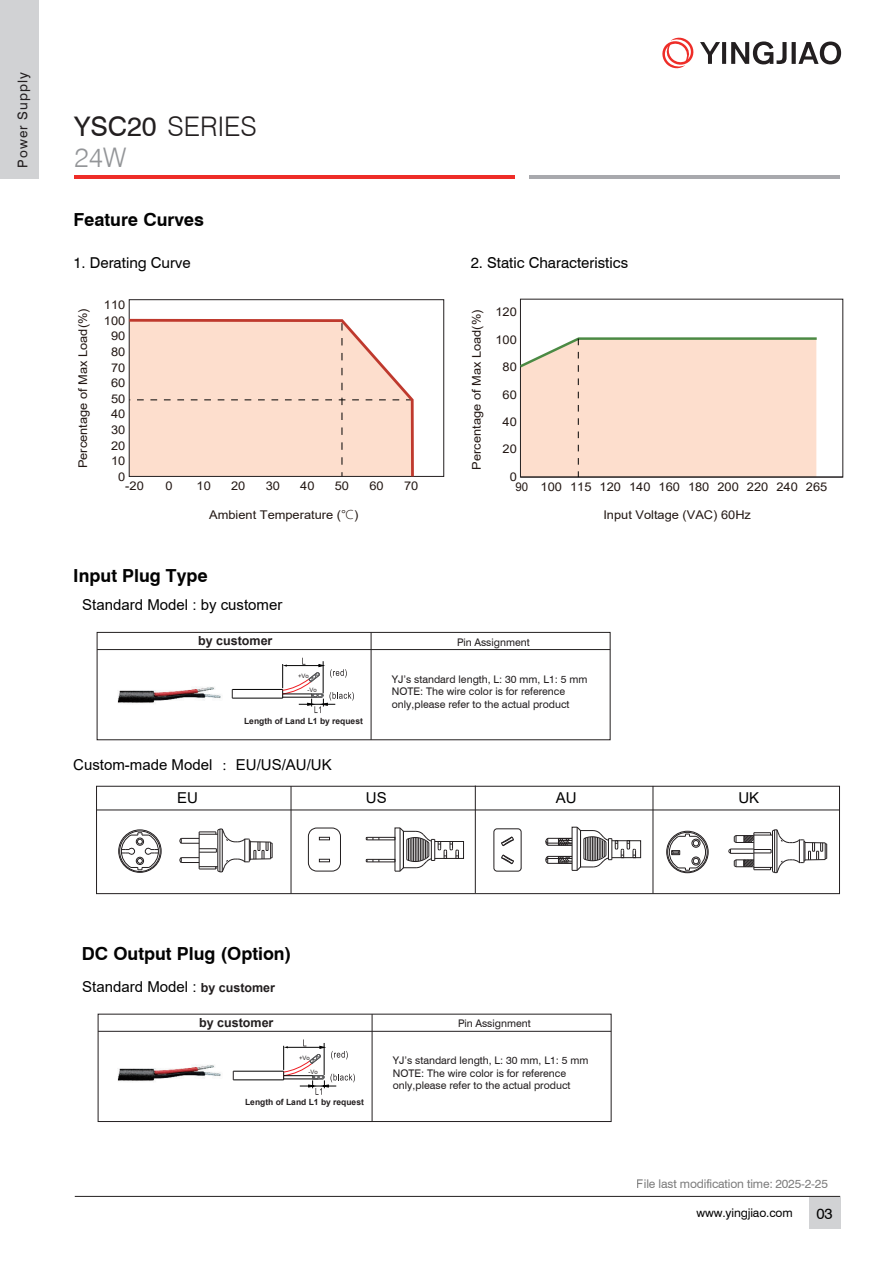
<style>
.page{position:relative;width:893px;height:1263px;background:#fff}
.page>*{position:absolute;margin:0;border:0;box-sizing:border-box;transform-origin:0 0}
.t1{font:300 27px/31.7px "Swiss 721 BT";color:#231f20}
.t2{font:700 18px "Swiss 721 BT";color:#030303}
.t3{font:15px "Arial";color:#000}
.t4{font:15px "Swiss 721 BT";color:#030303}
.t5{font:13.5px "Swiss 721 BT";letter-spacing:.075em;color:#231f20}
.t6{font:700 12.6px "Arial";color:#231f20}
.t7{font:12px "Arial";color:#221713;scale:1.07 1}
.t8{font:12px "Swiss 721 BT";letter-spacing:-.01em;color:#030303}
.t9{font:12px "Arial";color:#221713;scale:.96 1}
.t10{font:10.5px/12.6px "Swiss 721 BT";color:#231f20}
.t11{font:700 8.55px "Arial";color:#231f20}
.t12{font:6px "Arial";color:#231f20}
.s1{font-weight:400}
.s2{color:#939598}
.s3{font-family:"Microsoft Ya Hei UI Light"}
.s4{font-family:"Adobe Song Std";font-weight:300}
.s5{font-weight:700;font-size:12.6px;color:#231f20}
</style>
<div class="page">
<div style="left:0;top:0;width:38px;height:178px;background:#d1d2d4"></div>
<hr style="left:529px;top:175px;width:310px;height:3px;background:#a8a9ad">
<hr style="left:74px;top:175px;width:440px;height:3px;background:#ee2d28">
<svg style="left:662px;top:37px;width:179px;height:32px"></svg>
<hr style="left:75px;top:1196px;width:765px;height:1px;background:#231f20">
<div style="left:809px;top:1197px;width:31px;height:31px;background:#d1d2d4"></div>
<svg style="left:128px;top:317px;width:287px;height:160px;background:#f8d9ca"></svg>
<hr style="left:520px;top:477px;width:323px;height:1px;background:#231f20">
<svg style="left:520px;top:336px;width:299px;height:141px;background:#f7dbca"></svg>
<div style="left:119px;top:831px;width:42px;height:41px;border:1px solid #231f20;border-radius:50%"></div>
<svg style="left:121px;top:832px;width:38px;height:38px"></svg>
<div style="left:118px;top:829px;width:44px;height:44px;border:1px solid #231f20;border-radius:50%"></div>
<svg style="left:179px;top:828px;width:94px;height:45px"></svg>
<div style="left:98px;top:1014px;width:513px;height:108px;border:1px solid #231f20"></div>
<hr style="left:98px;top:1031px;width:513px;height:1px;background:#231f20">
<hr style="left:372px;top:1014px;width:1px;height:107px;background:#231f20">
<hr style="left:233px;top:1079px;width:51px;height:1px;background:#030303">
<hr style="left:233px;top:1071px;width:51px;height:1px;background:#030303">
<svg style="left:283px;top:1039px;width:72px;height:56px"></svg>
<div style="left:97px;top:632px;width:513px;height:108px;border:1px solid #231f20"></div>
<hr style="left:97px;top:649px;width:513px;height:1px;background:#231f20">
<hr style="left:371px;top:632px;width:1px;height:108px;background:#231f20">
<hr style="left:232px;top:698px;width:51px;height:1px;background:#030303">
<hr style="left:232px;top:689px;width:51px;height:1px;background:#030303">
<svg style="left:282px;top:658px;width:72px;height:55px"></svg>
<div style="left:96px;top:786px;width:744px;height:108px;border:1px solid #231f20"></div>
<hr style="left:97px;top:809px;width:742px;height:1px;background:#231f20">
<hr style="left:291px;top:786px;width:1px;height:107px;background:#231f20">
<div style="left:434px;top:841px;width:30px;height:18px;border:1px solid #231f20"></div>
<svg style="left:365px;top:827px;width:94px;height:45px"></svg>
<svg style="left:308px;top:827px;width:33px;height:45px"></svg>
<hr style="left:475px;top:786px;width:1px;height:107px;background:#231f20">
<hr style="left:493px;top:832px;width:1px;height:36px;background:#231f20">
<hr style="left:521px;top:832px;width:1px;height:36px;background:#231f20">
<svg style="left:493px;top:854px;width:29px;height:18px"></svg>
<svg style="left:493px;top:828px;width:29px;height:19px"></svg>
<div style="left:611px;top:840px;width:30px;height:18px;border:1px solid #231f20"></div>
<svg style="left:545px;top:826px;width:91px;height:45px"></svg>
<hr style="left:653px;top:786px;width:1px;height:107px;background:#231f20">
<div style="left:667px;top:832px;width:41px;height:40px;border:1px solid #231f20;border-radius:50%"></div>
<div style="left:666px;top:831px;width:43px;height:42px;border:1px solid #231f20;border-radius:50%"></div>
<svg style="left:669px;top:834px;width:37px;height:37px"></svg>
<svg style="left:728px;top:829px;width:99px;height:45px"></svg>
<img style="left:117px;top:687px;width:104px;height:16px">
<img style="left:117px;top:1065px;width:104px;height:16px">
<p class="t5" style="left:18px;top:168px;width:97px;rotate:-90deg">Power Supply</p>
<h1 class="t1" style="left:74px;top:112px;width:184px"><span class="s1">YSC20</span> SERIES<br><span class="s2">24W</span></h1>
<h2 class="t2" style="left:73px;top:213px;width:132px">Feature Curves</h2>
<h3 class="t4" style="left:73px;top:257px;width:119px">1. Derating Curve</h3>
<p class="t7" style="left:78px;top:468px;width:151px;rotate:-90deg">Percentage of Max Load(%)</p>
<p class="t7" style="left:104px;top:300px;width:22px">110</p>
<p class="t7" style="left:104px;top:316px;width:22px">100</p>
<p class="t7" style="left:111px;top:332px;width:15px">90</p>
<p class="t7" style="left:111px;top:347px;width:15px">80</p>
<p class="t7" style="left:111px;top:363px;width:15px">70</p>
<p class="t7" style="left:111px;top:378px;width:15px">60</p>
<p class="t7" style="left:111px;top:394px;width:15px">50</p>
<p class="t7" style="left:111px;top:410px;width:15px">40</p>
<p class="t7" style="left:111px;top:425px;width:15px">30</p>
<p class="t7" style="left:111px;top:456px;width:15px">10</p>
<p class="t7" style="left:111px;top:441px;width:15px">20</p>
<p class="t7" style="left:118px;top:472px;width:8px">0</p>
<p class="t7" style="left:125px;top:481px;width:19px">-20</p>
<p class="t7" style="left:166px;top:481px;width:8px">0</p>
<p class="t7" style="left:197px;top:481px;width:15px">10</p>
<p class="t7" style="left:231px;top:481px;width:15px">20</p>
<p class="t7" style="left:300px;top:481px;width:15px">40</p>
<p class="t7" style="left:369px;top:481px;width:15px">60</p>
<p class="t7" style="left:404px;top:481px;width:15px">70</p>
<p class="t7" style="left:266px;top:481px;width:15px">30</p>
<p class="t7" style="left:335px;top:481px;width:15px">50</p>
<p class="t7" style="left:209px;top:511px;width:141px">Ambient Temperature (<span class="s3">℃</span>)</p>
<h3 class="t4" style="left:471px;top:257px;width:159px">2. Static Characteristics</h3>
<p class="t7" style="left:472px;top:470px;width:151px;rotate:-90deg">Percentage of Max Load(%)</p>
<p class="t7" style="left:495px;top:307px;width:22px">120</p>
<p class="t7" style="left:495px;top:335px;width:22px">100</p>
<p class="t7" style="left:503px;top:362px;width:15px">80</p>
<p class="t7" style="left:503px;top:390px;width:15px">60</p>
<p class="t7" style="left:503px;top:417px;width:15px">40</p>
<p class="t7" style="left:503px;top:445px;width:15px">20</p>
<p class="t7" style="left:510px;top:472px;width:8px">0</p>
<p class="t9" style="left:515px;top:482px;width:296px">90 100 115 120 140 160 180 200 220 240</p>
<p class="t7" style="left:603px;top:511px;width:140px">Input Voltage (VAC) 60Hz</p>
<p class="t7" style="left:806px;top:482px;width:22px">265</p>
<h2 class="t2" style="left:73px;top:569px;width:136px">Input Plug Type</h2>
<h3 class="t3" style="left:82px;top:599px;width:202px">Standard Model : by customer</h3>
<p class="t6" style="left:198px;top:636px;width:76px">by customer</p>
<p class="t10" style="left:457px;top:637px;width:74px">Pin Assignment</p>
<p class="t12" style="left:298px;top:674px;width:12px">+Vo</p>
<p class="t12" style="left:308px;top:688px;width:11px">-Vo</p>
<p class="t11" style="left:244px;top:717px;width:120px">Length of Land L1 by request</p>
<h3 class="t3" style="left:73px;top:759px;width:260px">Custom-made Model <span class="s4">：</span>EU/US/AU/UK</h3>
<p class="t10" style="left:392px;top:673px;width:197px">YJ’s standard length, L: 30 mm, L1: 5 mm<br>NOTE: The wire color is for reference only,please refer to the actual product</p>
<h3 class="t3" style="left:177px;top:792px;width:22px">EU</h3>
<h3 class="t3" style="left:366px;top:792px;width:22px">US</h3>
<h3 class="t3" style="left:556px;top:792px;width:22px">AU</h3>
<h3 class="t3" style="left:738px;top:792px;width:22px">UK</h3>
<h2 class="t2" style="left:82px;top:947px;width:211px">DC Output Plug (Option)</h2>
<h3 class="t3" style="left:82px;top:981px;width:194px">Standard Model : <span class="s5">by customer</span></h3>
<p class="t6" style="left:199px;top:1017px;width:76px">by customer</p>
<p class="t10" style="left:458px;top:1018px;width:74px">Pin Assignment</p>
<p class="t12" style="left:299px;top:1055px;width:12px">+Vo</p>
<p class="t12" style="left:309px;top:1070px;width:11px">-Vo</p>
<p class="t11" style="left:245px;top:1099px;width:120px">Length of Land L1 by request</p>
<p class="t10" style="left:393px;top:1055px;width:197px">YJ’s standard length, L: 30 mm, L1: 5 mm<br>NOTE: The wire color is for reference only,please refer to the actual product</p>
<p class="t8" style="left:637px;top:1179px;width:193px">File last modification time: 2025-2-25</p>
<p class="t8" style="left:696px;top:1208px;width:98px">www.yingjiao.com</p>
<h3 class="t4" style="left:816px;top:1208px;width:18px">03</h3>
</div>
